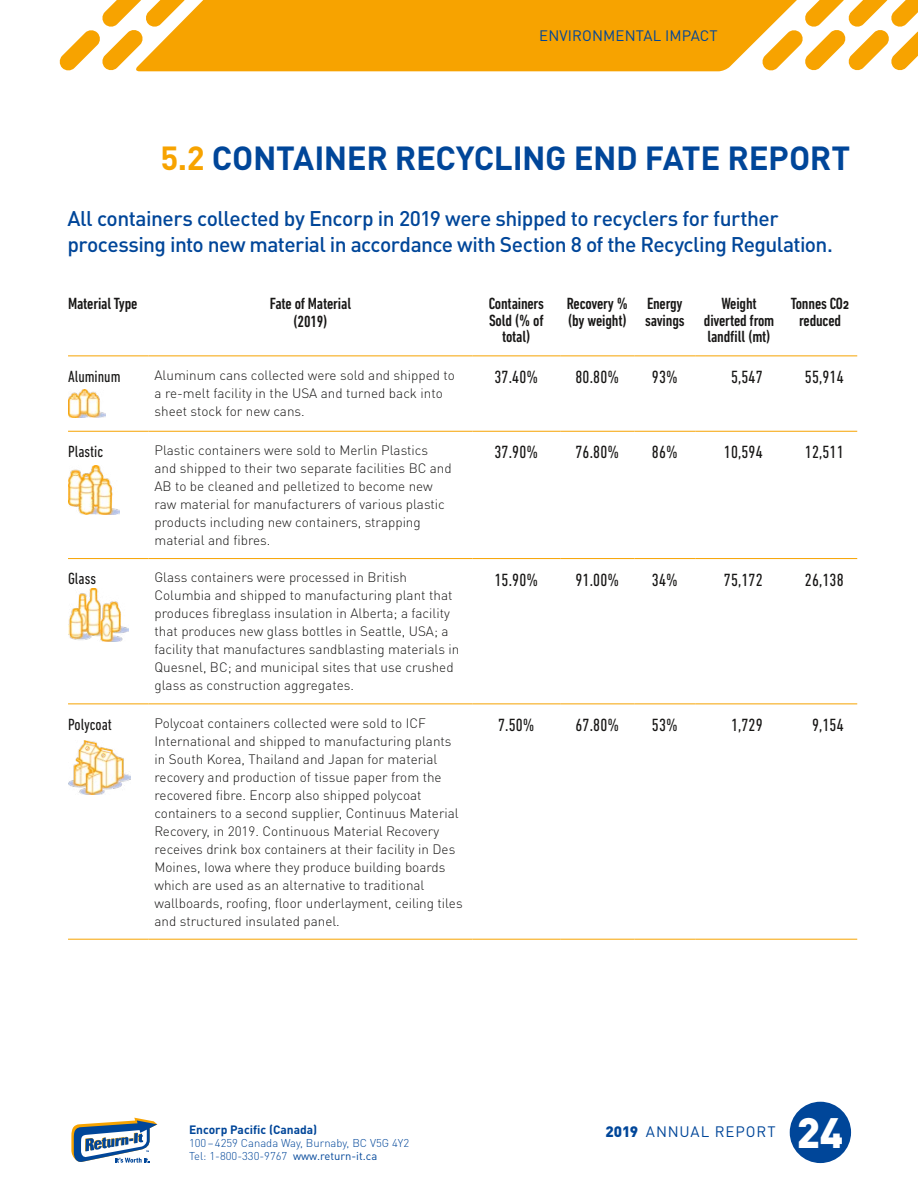
<style>
.page{position:relative;width:918px;height:1188px;background:#fff}
.page>*{position:absolute;margin:0;border:0;box-sizing:border-box;transform-origin:0 0}
.t1{font:900 42px "DIN Pro";color:#fff}
.t2{font:700 33px "DIN Pro";letter-spacing:-.01em;color:#004699}
.t3{font:500 21px/25.5px "DIN Pro";letter-spacing:-.025em;color:#004699}
.t4{font:condensed 18px "DIN Next LT Pro";letter-spacing:.01em;color:#181716}
.t5{font:500 condensed 16.5px/16.5px "DIN Next LT Pro";letter-spacing:-.01em;color:#181716;text-align:center}
.t6{font:condensed 16.5px "DIN Next LT Pro";color:#181716}
.t7{font:15px "DIN Pro";letter-spacing:.01em;color:#004699}
.t8{font:15px "DIN Pro";letter-spacing:.06em;color:#004699}
.t9{font:300 13.5px/18px "DIN Pro";color:#181716}
.t10{font:700 12px "DIN Pro";color:#004699}
.t11{font:300 11.25px/12.8px "DIN Pro";color:#004699}
.s1{color:#f7a300}
.s2{font-weight:400}
.s3{font-weight:900}
</style>
<div class="page">
<svg style="left:808px;top:0;width:110px;height:71px"></svg>
<svg style="left:59px;top:0;width:76px;height:71px"></svg>
<svg style="left:135px;top:0;width:673px;height:71px;background:#f7ab16"></svg>
<svg style="left:71px;top:1117px;width:87px;height:46px"></svg>
<div style="left:790px;top:1102px;width:61px;height:61px;background:#004699;border-radius:50%"></div>
<hr style="left:68px;top:356px;width:80px;height:1px;background:#f7a300">
<hr style="left:148px;top:356px;width:324px;height:1px;background:#f7a300">
<hr style="left:560px;top:356px;width:74px;height:1px;background:#f7a300">
<hr style="left:634px;top:356px;width:61px;height:1px;background:#f7a300">
<hr style="left:695px;top:356px;width:88px;height:1px;background:#f7a300">
<hr style="left:783px;top:356px;width:74px;height:1px;background:#f7a300">
<hr style="left:68px;top:431px;width:80px;height:1px;background:#f7a300">
<hr style="left:148px;top:431px;width:324px;height:1px;background:#f7a300">
<hr style="left:472px;top:431px;width:88px;height:1px;background:#f7a300">
<hr style="left:560px;top:431px;width:74px;height:1px;background:#f7a300">
<hr style="left:634px;top:431px;width:61px;height:1px;background:#f7a300">
<hr style="left:695px;top:431px;width:88px;height:1px;background:#f7a300">
<hr style="left:783px;top:431px;width:74px;height:1px;background:#f7a300">
<hr style="left:68px;top:558px;width:80px;height:1px;background:#f7a300">
<hr style="left:148px;top:558px;width:324px;height:1px;background:#f7a300">
<hr style="left:472px;top:558px;width:88px;height:1px;background:#f7a300">
<hr style="left:560px;top:558px;width:74px;height:1px;background:#f7a300">
<hr style="left:634px;top:558px;width:61px;height:1px;background:#f7a300">
<hr style="left:695px;top:558px;width:88px;height:1px;background:#f7a300">
<hr style="left:783px;top:558px;width:74px;height:1px;background:#f7a300">
<hr style="left:68px;top:704px;width:80px;height:1px;background:#f7a300">
<hr style="left:148px;top:704px;width:324px;height:1px;background:#f7a300">
<hr style="left:472px;top:704px;width:88px;height:1px;background:#f7a300">
<hr style="left:560px;top:704px;width:74px;height:1px;background:#f7a300">
<hr style="left:634px;top:704px;width:61px;height:1px;background:#f7a300">
<hr style="left:695px;top:704px;width:88px;height:1px;background:#f7a300">
<hr style="left:783px;top:704px;width:74px;height:1px;background:#f7a300">
<hr style="left:68px;top:939px;width:80px;height:1px;background:#f7a300">
<hr style="left:148px;top:939px;width:324px;height:1px;background:#f7a300">
<hr style="left:472px;top:939px;width:88px;height:1px;background:#f7a300">
<hr style="left:560px;top:939px;width:74px;height:1px;background:#f7a300">
<hr style="left:634px;top:939px;width:61px;height:1px;background:#f7a300">
<hr style="left:695px;top:939px;width:88px;height:1px;background:#f7a300">
<hr style="left:783px;top:939px;width:74px;height:1px;background:#f7a300">
<hr style="left:472px;top:356px;width:88px;height:1px;background:#f7a300">
<img style="left:68px;top:389px;width:37px;height:29px">
<img style="left:68px;top:465px;width:52px;height:49px">
<img style="left:68px;top:589px;width:60px;height:52px">
<img style="left:68px;top:741px;width:63px;height:53px">
<p class="t7" style="left:539px;top:23px;width:180px">ENVIRONMENTAL IMPACT</p>
<h2 class="t2" style="left:161px;top:131px;width:691px"><span class="s1">5.2</span> CONTAINER RECYCLING END FATE REPORT</h2>
<h3 class="t3" style="left:68px;top:203px;width:767px">All containers collected by Encorp in 2019 were shipped to recyclers for further processing into new material in accordance with Section 8 of the Recycling Regulation.</h3>
<p class="t5" style="left:68px;top:296px;width:71px">Material Type</p>
<p class="t5" style="left:270px;top:295px;width:83px;line-height:18px">Fate of Material (2019)</p>
<p class="t5" style="left:489px;top:296px;width:57px">Containers<br>Sold (% of total)</p>
<p class="t5" style="left:567px;top:296px;width:63px;text-align:left">Recovery % (by weight)</p>
<p class="t5" style="left:645px;top:296px;width:41px;text-align:left">Energy savings</p>
<p class="t5" style="left:704px;top:296px;width:72px">Weight diverted from landfill (mt)</p>
<p class="t5" style="left:791px;top:296px;width:60px">Tonnes CO2 reduced</p>
<p class="t6" style="left:68px;top:367px;width:54px">Aluminum</p>
<p class="t9" style="left:154px;top:365px;width:302px">Aluminum cans collected were sold and shipped to a re-melt facility in the USA and turned back into sheet stock for new cans.</p>
<h3 class="t4" style="left:495px;top:367px;width:45px">37.40%</h3>
<h3 class="t4" style="left:576px;top:367px;width:45px">80.80%</h3>
<h3 class="t4" style="left:652px;top:367px;width:27px">93%</h3>
<h3 class="t4" style="left:731px;top:367px;width:33px">5,547</h3>
<h3 class="t4" style="left:805px;top:367px;width:40px">55,914</h3>
<p class="t6" style="left:68px;top:442px;width:37px">Plastic</p>
<p class="t9" style="left:154px;top:440px;width:299px">Plastic containers were sold to Merlin Plastics and shipped to their two separate facilities BC and AB to be cleaned and pelletized to become new raw material for manufacturers of various plastic products including new containers, strapping material and fibres.</p>
<h3 class="t4" style="left:495px;top:442px;width:45px">37.90%</h3>
<h3 class="t4" style="left:576px;top:442px;width:45px">76.80%</h3>
<h3 class="t4" style="left:652px;top:442px;width:27px">86%</h3>
<h3 class="t4" style="left:724px;top:442px;width:40px">10,594</h3>
<h3 class="t4" style="left:805px;top:442px;width:40px">12,511</h3>
<p class="t6" style="left:68px;top:570px;width:29px">Glass</p>
<p class="t9" style="left:154px;top:567px;width:306px">Glass containers were processed in British Columbia and shipped to manufacturing plant that produces fibreglass insulation in Alberta; a facility that produces new glass bottles in Seattle, USA; a facility that manufactures sandblasting materials in Quesnel, BC; and municipal sites that use crushed glass as construction aggregates.</p>
<h3 class="t4" style="left:495px;top:569px;width:45px">15.90%</h3>
<h3 class="t4" style="left:576px;top:569px;width:45px">91.00%</h3>
<h3 class="t4" style="left:652px;top:569px;width:27px">34%</h3>
<h3 class="t4" style="left:724px;top:569px;width:40px">75,172</h3>
<h3 class="t4" style="left:805px;top:569px;width:40px">26,138</h3>
<p class="t6" style="left:68px;top:715px;width:45px">Polycoat</p>
<p class="t9" style="left:154px;top:713px;width:310px">Polycoat containers collected were sold to ICF International and shipped to manufacturing plants in South Korea, Thailand and Japan for material recovery and production of tissue paper from the recovered fibre. Encorp also shipped polycoat containers to a second supplier, Continuus Material Recovery, in 2019. Continuous Material Recovery receives drink box containers at their facility in Des Moines, Iowa where they produce building boards which are used as an alternative to traditional wallboards, roofing, floor underlayment, ceiling tiles and structured insulated panel.</p>
<h3 class="t4" style="left:498px;top:715px;width:38px">7.50%</h3>
<h3 class="t4" style="left:576px;top:715px;width:45px">67.80%</h3>
<h3 class="t4" style="left:652px;top:715px;width:27px">53%</h3>
<h3 class="t4" style="left:731px;top:715px;width:33px">1,729</h3>
<h3 class="t4" style="left:812px;top:715px;width:33px">9,154</h3>
<p class="t10" style="left:189px;top:1120px;width:130px">Encorp Pacific (Canada)</p>
<p class="t11" style="left:189px;top:1136px;width:222px">100–4259 Canada Way, Burnaby, BC V5G 4Y2<br>Tel: 1-800-330-9767 <span class="s2">www.return-it.ca</span></p>
<p class="t8" style="left:605px;top:1120px;width:172px"><span class="s3">2019</span> ANNUAL REPORT</p>
<h1 class="t1" style="left:797px;top:1096px;width:48px">24</h1>
</div>
